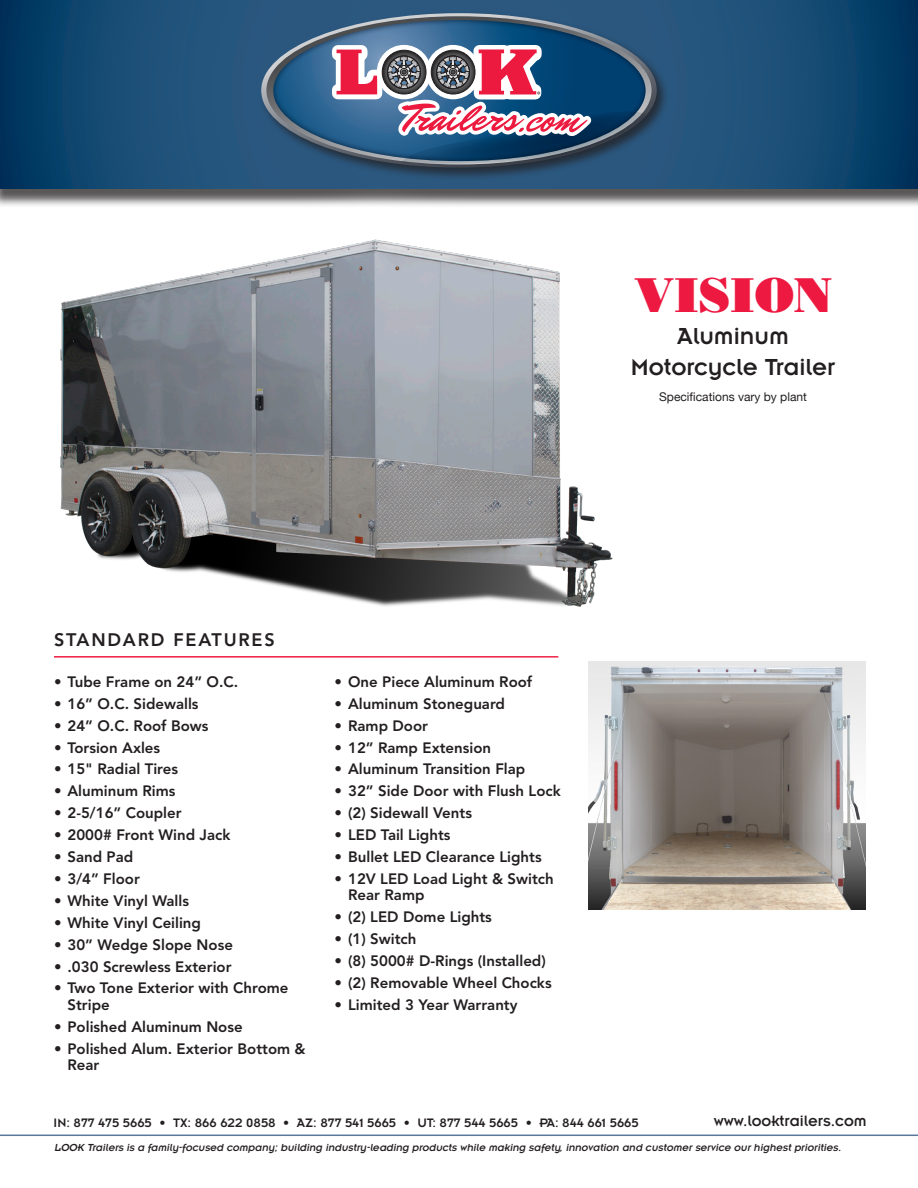
<style>
.page{position:relative;width:918px;height:1188px;background:#fff}
.page>*{position:absolute;margin:0;border:0;box-sizing:border-box;transform-origin:0 0}
.t1{font:48px "Bodoni Poster S Si";color:#ed1941}
.t2{font:25.5px "Insignia";color:#231f20}
.t3{font:800 18px "Avenir";letter-spacing:.1em;color:#231f20}
.t4{font:16.5px "Insignia";color:#231f20}
.t5{font:800 15px/16.5px "Avenir";color:#231f20}
.t6{font:13.5px "Insignia";color:#231f20}
.t7{font:12px "Helvetica Neue";color:#231f20}
.t8{font:italic 11.25px "Insignia";color:#231f20}
</style>
<div class="page">
<div style="left:0;top:0;width:918px;height:208px;background:#231f20;opacity:.75"></div>
<svg style="left:0;top:0;width:918px;height:189px;background:#174b73"></svg>
<div style="left:258px;top:11px;width:412px;height:170px;background:#231f20;opacity:.75"></div>
<svg style="left:261px;top:13px;width:396px;height:155px;background:#3b6082"></svg>
<svg style="left:266px;top:16px;width:386px;height:148px;background:#46647f"></svg>
<svg style="left:273px;top:20px;width:373px;height:141px;background:#46637e"></svg>
<svg style="left:273px;top:20px;width:373px;height:141px;background:#265e8a"></svg>
<svg style="left:326px;top:37px;width:319px;height:131px;background:#626a87"></svg>
<hr style="left:0;top:1135px;width:918px;height:1px;background:#59789d">
<img style="left:0;top:183px;width:680px;height:424px">
<img style="left:589px;top:661px;width:276px;height:248px">
<p class="t1" style="left:634px;top:266px;width:199px">VISION</p>
<p class="t2" style="left:677px;top:323px;width:113px">Aluminum</p>
<p class="t2" style="left:631px;top:354px;width:206px">Motorcycle Trailer</p>
<p class="t3" style="left:54px;top:629px;width:222px">STANDARD FEATURES</p>
<p class="t5" style="left:54px;top:673px;width:186px">• Tube Frame on 24” O.C.</p>
<p class="t5" style="left:54px;top:695px;width:146px">• 16” O.C. Sidewalls</p>
<p class="t5" style="left:54px;top:717px;width:156px">• 24” O.C. Roof Bows</p>
<p class="t5" style="left:54px;top:739px;width:108px">• Torsion Axles</p>
<p class="t5" style="left:54px;top:761px;width:126px">• 15" Radial Tires</p>
<p class="t5" style="left:54px;top:783px;width:123px">• Aluminum Rims</p>
<p class="t5" style="left:54px;top:805px;width:129px">• 2-5/16” Coupler</p>
<p class="t5" style="left:54px;top:827px;width:178px">• 2000# Front Wind Jack</p>
<p class="t5" style="left:54px;top:849px;width:81px">• Sand Pad</p>
<p class="t5" style="left:54px;top:871px;width:87px">• 3/4” Floor</p>
<p class="t5" style="left:54px;top:892px;width:137px">• White Vinyl Walls</p>
<p class="t5" style="left:54px;top:914px;width:149px">• White Vinyl Ceiling</p>
<p class="t5" style="left:54px;top:936px;width:181px">• 30” Wedge Slope Nose</p>
<p class="t5" style="left:54px;top:958px;width:179px">• .030 Screwless Exterior</p>
<p class="t5" style="left:68px;top:980px;width:223px;text-indent:-14px">• Two Tone Exterior with Chrome<br>Stripe</p>
<p class="t5" style="left:54px;top:1018px;width:190px">• Polished Aluminum Nose</p>
<p class="t5" style="left:68px;top:1040px;width:240px;text-indent:-14px">• Polished Alum. Exterior Bottom &amp;<br>Rear</p>
<p class="t5" style="left:335px;top:673px;width:199px">• One Piece Aluminum Roof</p>
<p class="t5" style="left:335px;top:695px;width:172px">• Aluminum Stoneguard</p>
<p class="t5" style="left:335px;top:717px;width:95px">• Ramp Door</p>
<p class="t5" style="left:335px;top:739px;width:158px">• 12” Ramp Extension</p>
<p class="t5" style="left:335px;top:761px;width:192px">• Aluminum Transition Flap</p>
<p class="t5" style="left:335px;top:783px;width:228px">• 32” Side Door with Flush Lock</p>
<p class="t5" style="left:335px;top:805px;width:139px">• (2) Sidewall Vents</p>
<p class="t5" style="left:335px;top:827px;width:117px">• LED Tail Lights</p>
<p class="t5" style="left:335px;top:849px;width:209px">• Bullet LED Clearance Lights</p>
<p class="t5" style="left:348px;top:871px;width:207px;text-indent:-14px">• 12V LED Load Light &amp; Switch<br>Rear Ramp</p>
<p class="t5" style="left:335px;top:909px;width:159px">• (2) LED Dome Lights</p>
<p class="t5" style="left:335px;top:931px;width:83px">• (1) Switch</p>
<p class="t5" style="left:335px;top:953px;width:213px">• (8) 5000# D-Rings (Installed)</p>
<p class="t5" style="left:335px;top:975px;width:219px">• (2) Removable Wheel Chocks</p>
<p class="t5" style="left:335px;top:997px;width:184px">• Limited 3 Year Warranty</p>
<p class="t7" style="left:659px;top:388px;width:149px">Specifications vary by plant</p>
<p class="t6" style="left:54px;top:1116px;width:587px">IN: 877 475 5665 • TX: 866 622 0858 • AZ: 877 541 5665 • UT: 877 544 5665 • PA: 844 661 5665</p>
<p class="t4" style="left:714px;top:1112px;width:154px">www.looktrailers.com</p>
<p class="t8" style="left:54px;top:1141px;width:791px">LOOK Trailers is a family-focused company; building industry-leading products while making safety, innovation and customer service our highest priorities.</p>
</div>
